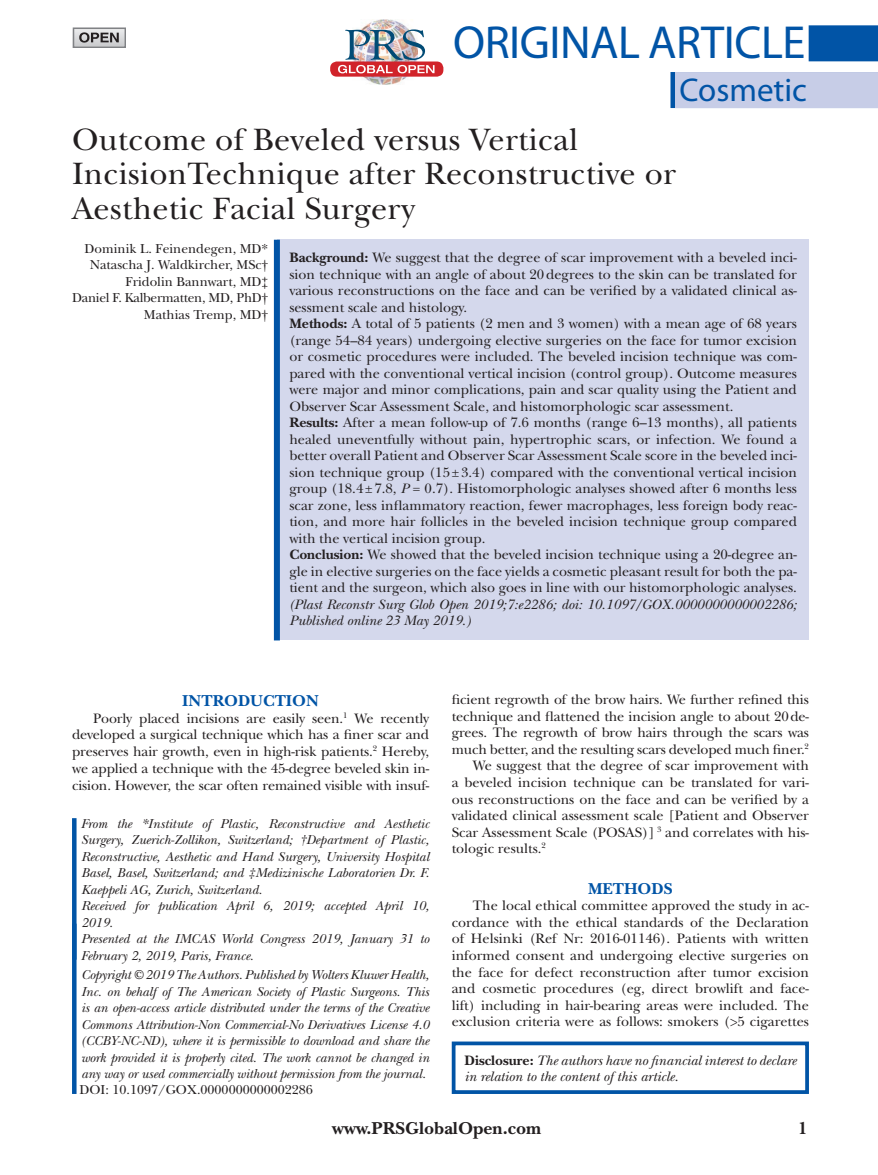
<style>
.page{position:relative;width:878px;height:1175px;background:#fff}
.page>*{position:absolute;margin:0;border:0;box-sizing:border-box;transform-origin:0 0}
.t1{font:46.5px "Myriad Pro";letter-spacing:-.01em;color:#0154a6}
.t2{font:33px "Myriad Pro";color:#0154a6}
.t3{font:32.25px/34.5px "New Baskerville";letter-spacing:.01em;color:#231f20}
.t4{font:700 18px "New Baskerville";color:#231f20}
.t5{font:700 16.5px "New Baskerville";color:#0154a6}
.t6{font:14.25px/16.5px "New Baskerville";color:#231f20;text-align:justify}
.t7{font:italic 14.25px/16.5px "New Baskerville";color:#231f20}
.t8{font:italic 13.5px/16.5px "New Baskerville";color:#231f20;text-align:justify}
.t9{font:13.5px/16.5px "New Baskerville";color:#231f20;text-align:right}
.s1{font-weight:700}
.s2{font-style:italic}
.s3{font-weight:700;font-style:normal}
</style>
<div class="page">
<div style="left:73px;top:28px;width:52px;height:20px;border:2px solid #808285"></div>
<svg style="left:79px;top:32px;width:40px;height:11px"></svg>
<img style="left:361px;top:20px;width:48px;height:64px">
<div style="left:330px;top:61px;width:113px;height:16px;background:#d1232a;border-radius:7px"></div>
<img style="left:338px;top:29px;width:96px;height:44px">
<hr style="left:72px;top:818px;width:4px;height:141px;background:#0154a6">
<div style="left:277px;top:240px;width:531px;height:400px;background:#d4d8ec"></div>
<div style="left:274px;top:240px;width:6px;height:400px;background:#0154a6"></div>
<div style="left:452px;top:1041px;width:356px;height:53px;border:4px solid #0154a6"></div>
<div style="left:670px;top:72px;width:208px;height:36px;background:#0154a6"></div>
<div style="left:675px;top:72px;width:203px;height:36px;background:#c7cde7"></div>
<hr style="left:72px;top:923px;width:4px;height:171px;background:#0154a6">
<div style="left:808px;top:25px;width:70px;height:36px;background:#0154a6"></div>
<h1 class="t1" style="left:453px;top:14px;width:354px">ORIGINAL ARTICLE</h1>
<h2 class="t2" style="left:679px;top:69px;width:129px">COSMETIC</h2>
<h3 class="t3" style="left:72px;top:122px;width:605px">Outcome of Beveled versus Vertical<br>IncisionTechnique after Reconstructive or<br>Aesthetic Facial Surgery</h3>
<p class="t9" style="left:72px;top:240px;width:198px">Dominik L. Feinendegen, MD*<br>Natascha J. Waldkircher, MSc†<br>Fridolin Bannwart, MD‡<br>Daniel F. Kalbermatten, MD, PhD†<br>Mathias Tremp, MD†</p>
<p class="t6" style="left:289px;top:249px;width:509px;text-align:left"><span class="s1">Background:</span> We suggest that the degree of scar improvement with a beveled inci&shy;sion technique with an angle of about 20degrees to the skin can be translated for various reconstructions on the face and can be verified by a validated clinical as&shy;sessment scale and histology.<br><span class="s1">Methods:</span> A total of 5 patients (2 men and 3 women) with a mean age of 68 years (range 54–84 years) undergoing elective surgeries on the face for tumor excision or cosmetic procedures were included. The beveled incision technique was com&shy;pared with the conventional vertical incision (control group). Outcome measures were major and minor complications, pain and scar quality using the Patient and Observer Scar Assessment Scale, and histomorphologic scar assessment.<br><span class="s1">Results:</span> After a mean follow-up of 7.6 months (range 6–13 months), all patients healed uneventfully without pain, hypertrophic scars, or infection. We found a better overall Patient and Observer Scar Assessment Scale score in the beveled inci&shy;sion technique group (15±3.4) compared with the conventional vertical incision group (18.4±7.8, <span class="s2">P</span> = 0.7). Histomorphologic analyses showed after 6 months less scar zone, less inflammatory reaction, fewer macrophages, less foreign body reac&shy;tion, and more hair follicles in the beveled incision technique group compared with the vertical incision group.<br><span class="s1">Conclusion:</span> We showed that the beveled incision technique using a 20-degree an&shy;gle in elective surgeries on the face yields a cosmetic pleasant result for both the pa&shy;tient and the surgeon, which also goes in line with our histomorphologic analyses.</p>
<p class="t7" style="left:289px;top:596px;width:509px">(Plast Reconstr Surg Glob Open 2019;7:e2286; doi: 10.1097/GOX.0000000000002286;<br>Published online 23 May 2019.)</p>
<p class="t5" style="left:182px;top:691px;width:138px">INTRODUCTION</p>
<p class="t6" style="left:72px;top:709px;width:359px;text-indent:21px">Poorly placed incisions are easily seen.<sup>1</sup> We recently developed a surgical technique which has a finer scar and preserves hair growth, even in high-risk patients.<sup>2</sup> Hereby, we applied a technique with the 45-degree beveled skin in&shy;cision. However, the scar often remained visible with insuf-</p>
<p class="t8" style="left:81px;top:815px;width:350px;text-align:left">From the *Institute of Plastic, Reconstructive and Aesthetic Surgery, Zuerich-Zollikon, Switzerland; †Department of Plastic, Reconstructive, Aesthetic and Hand Surgery, University Hospital Basel, Basel, Switzerland; and ‡Medizinische Laboratorien Dr. F.<br>Kaeppeli AG, Zurich, Switzerland.<br>Received for publication April 6, 2019; accepted April 10, 2019.<br>Presented at the IMCAS World Congress 2019, January 31 to February 2, 2019, Paris, France.</p>
<p class="t8" style="left:81px;top:966px;width:350px">Copyright © 2019 The Authors. Published by Wolters Kluwer Health, Inc. on behalf of The American Society of Plastic Surgeons. This is an open-access article distributed under the terms of the Creative Commons Attribution-Non Commercial-No Derivatives License 4.0 (CCBY-NC-ND), where it is permissible to download and share the work provided it is properly cited. The work cannot be changed in any way or used commercially without permission from the journal.</p>
<p class="t9" style="left:80px;top:1081px;width:235px">DOI: 10.1097/GOX.0000000000002286</p>
<p class="t6" style="left:452px;top:691px;width:358px">ficient regrowth of the brow hairs. We further refined this</p>
<p class="t6" style="left:452px;top:708px;width:359px">technique and flattened the incision angle to about 20de-</p>
<p class="t6" style="left:452px;top:724px;width:359px">grees. The regrowth of brow hairs through the scars was</p>
<p class="t6" style="left:452px;top:741px;width:358px">much better, and the resulting scars developed much finer.<sup>2</sup></p>
<p class="t6" style="left:472px;top:757px;width:338px">We suggest that the degree of scar improvement with</p>
<p class="t6" style="left:451px;top:774px;width:359px">a beveled incision technique can be translated for vari-</p>
<p class="t6" style="left:451px;top:790px;width:358px">ous reconstructions on the face and can be verified by a</p>
<p class="t6" style="left:451px;top:807px;width:359px">validated clinical assessment scale [Patient and Observer</p>
<p class="t6" style="left:451px;top:824px;width:359px">Scar Assessment Scale (POSAS)] <sup>3</sup> and correlates with his-</p>
<p class="t6" style="left:451px;top:840px;width:96px">tologic results.<sup>2</sup></p>
<p class="t5" style="left:588px;top:878px;width:86px">METHODS</p>
<p class="t6" style="left:451px;top:897px;width:359px;text-indent:21px">The local ethical committee approved the study in ac&shy;cordance with the ethical standards of the Declaration of Helsinki (Ref Nr: 2016-01146). Patients with written informed consent and undergoing elective surgeries on the face for defect reconstruction after tumor excision and cosmetic procedures (eg, direct browlift and face&shy;lift) including in hair-bearing areas were included. The exclusion criteria were as follows: smokers (&gt;5 cigarettes</p>
<p class="t7" style="left:464px;top:1051px;width:333px"><span class="s3">Disclosure:</span> The authors have no financial interest to declare in relation to the content of this article.</p>
<p class="t4" style="left:332px;top:1118px;width:210px">www.PRSGlobalOpen.com</p>
<p class="t4" style="left:798px;top:1118px;width:11px">1</p>
</div>
